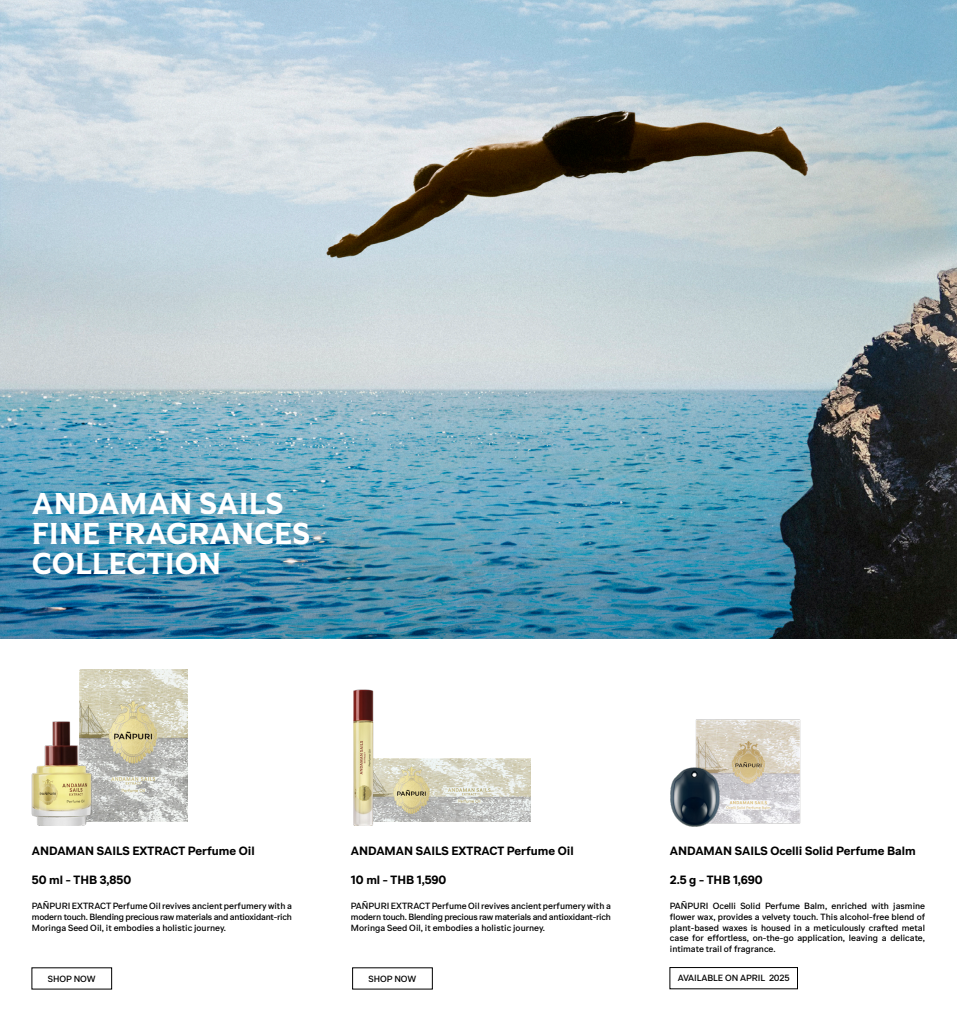
<style>
.page{position:relative;width:957px;height:1021px;background:#fff}
.page>*{position:absolute;margin:0;border:0;box-sizing:border-box;transform-origin:0 0}
.t1{font:700 30px/30px "PANPURI Neue";color:#fff}
.t2{font:700 12px "PANPURI Neue Sans";color:#000}
.t3{font:9px/10.8px "PANPURI Neue Sans";color:#000;text-align:justify}
</style>
<div class="page">
<img style="left:695px;top:719px;width:106px;height:105px">
<img style="left:670px;top:740px;width:65px;height:87px">
<img style="left:0;top:0;width:957px;height:638px">
<img style="left:79px;top:669px;width:109px;height:152px">
<img style="left:32px;top:721px;width:60px;height:104px">
<img style="left:373px;top:758px;width:158px;height:63px">
<img style="left:353px;top:690px;width:20px;height:135px">
<div style="left:669px;top:967px;width:129px;height:22px;border:1px solid #000"></div>
<h1 class="t1" style="left:32px;top:488px;width:280px">ANDAMAN SAILS<br>FINE FRAGRANCES<br>COLLECTION</h1>
<h2 class="t2" style="left:32px;top:842px;width:224px">ANDAMAN SAILS EXTRACT Perfume Oil</h2>
<h2 class="t2" style="left:32px;top:871px;width:101px">50 ml - THB 3,850</h2>
<p class="t3" style="left:32px;top:900px;width:261px">PAÑPURI EXTRACT Perfume Oil revives ancient perfumery with a modern touch. Blending precious raw materials and antioxidant-rich Moringa Seed Oil, it embodies a holistic journey.</p>
<h2 class="t2" style="left:351px;top:842px;width:224px">ANDAMAN SAILS EXTRACT Perfume Oil</h2>
<h2 class="t2" style="left:351px;top:871px;width:97px">10 ml - THB 1,590</h2>
<p class="t3" style="left:351px;top:900px;width:261px">PAÑPURI EXTRACT Perfume Oil revives ancient perfumery with a modern touch. Blending precious raw materials and antioxidant-rich Moringa Seed Oil, it embodies a holistic journey.</p>
<h2 class="t2" style="left:670px;top:842px;width:247px">ANDAMAN SAILS Ocelli Solid Perfume Balm</h2>
<h2 class="t2" style="left:670px;top:871px;width:94px">2.5 g - THB 1,690</h2>
<p class="t3" style="left:670px;top:900px;width:257px">PAÑPURI Ocelli Solid Perfume Balm, enriched with jasmine flower wax, provides a velvety touch. This alcohol-free blend of plant-based waxes is housed in a meticulously crafted metal case for effortless, on-the-go application, leaving a delicate, intimate trail of fragrance.</p>
<p class="t3" style="left:48px;top:973px;width:49px">SHOP NOW</p>
<p class="t3" style="left:368px;top:973px;width:49px">SHOP NOW</p>
<p class="t3" style="left:678px;top:973px;width:113px">AVAILABLE ON APRIL 2025</p>
</div>
